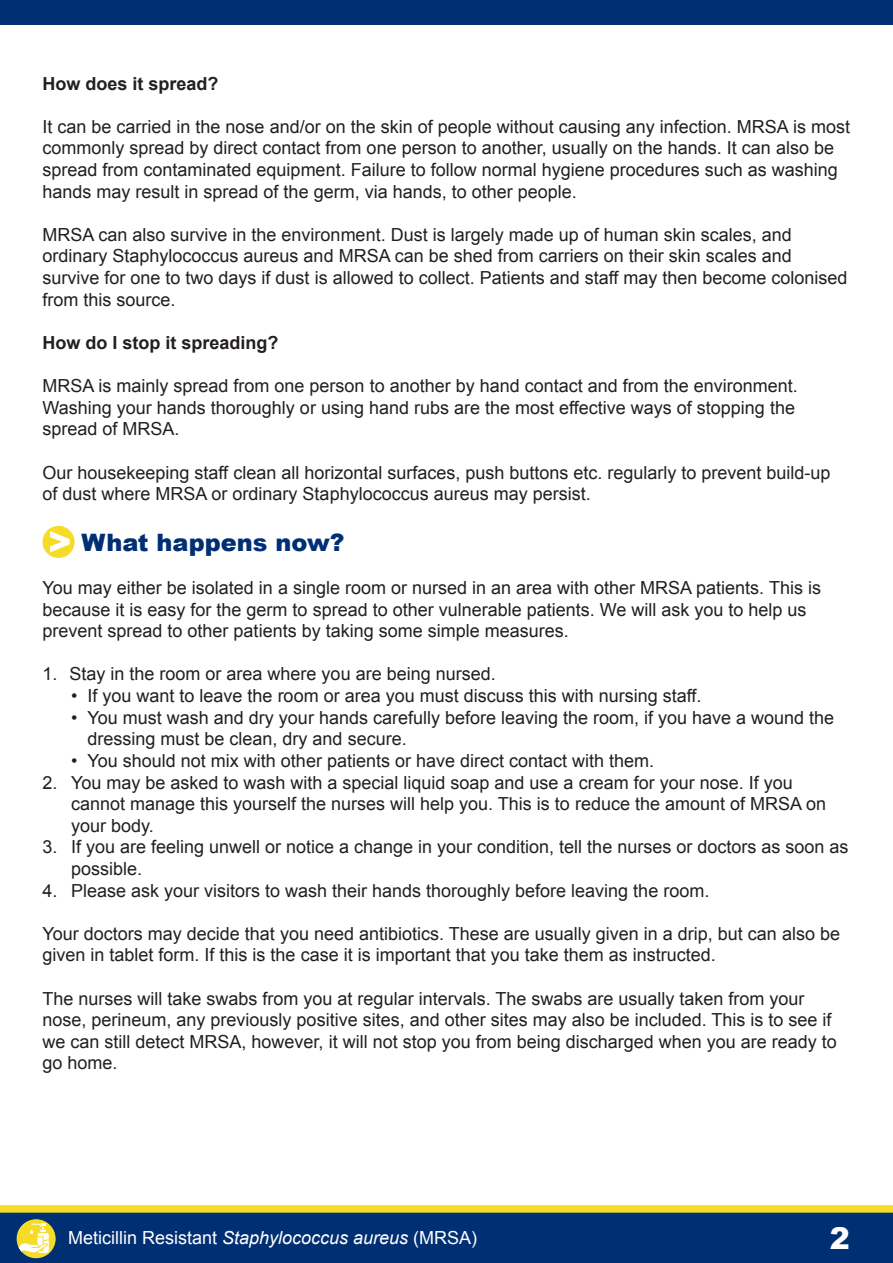
<style>
.page{position:relative;width:893px;height:1263px;background:#fff}
.page>*{position:absolute;margin:0;border:0;box-sizing:border-box;transform-origin:0 0}
.t1{font:900 30px "Arial";color:#fff}
.sub-title{font:900 24px "Arial";color:#002f74}
.t2{font:18px/21.6px "Arial";color:#231f20}
.t3{font:18px "Arial";color:#fff}
.t4{font:700 18px "Arial";color:#231f20}
.s1{font-style:italic}
</style>
<div class="page">
<div style="left:0;top:1208px;width:893px;height:55px;background:#002f74"></div>
<div style="left:0;top:1205px;width:893px;height:8px;background:#f6dc26"></div>
<div style="left:17px;top:1219px;width:39px;height:39px;background:#f6dc26;border-radius:50%"></div>
<svg style="left:17px;top:1223px;width:32px;height:31px"></svg>
<div style="left:0;top:0;width:893px;height:25px;background:#002f74"></div>
<svg style="left:43px;top:526px;width:32px;height:32px"></svg>
<p class="t4" style="left:43px;top:71px;width:178px">How does it spread?</p>
<p class="t2" style="left:43px;top:116px;width:809px">It can be carried in the nose and/or on the skin of people without causing any infection. MRSA is most commonly spread by direct contact from one person to another, usually on the hands. It can also be spread from contaminated equipment. Failure to follow normal hygiene procedures such as washing hands may result in spread of the germ, via hands, to other people.</p>
<p class="t2" style="left:43px;top:224px;width:807px">MRSA can also survive in the environment. Dust is largely made up of human skin scales, and ordinary Staphylococcus aureus and MRSA can be shed from carriers on their skin scales and survive for one to two days if dust is allowed to collect. Patients and staff may then become colonised from this source.</p>
<p class="t4" style="left:43px;top:331px;width:238px">How do I stop it spreading?</p>
<p class="t2" style="left:43px;top:375px;width:757px">MRSA is mainly spread from one person to another by hand contact and from the environment.<br>Washing your hands thoroughly or using hand rubs are the most effective ways of stopping the spread of MRSA.</p>
<p class="t2" style="left:43px;top:462px;width:790px">Our housekeeping staff clean all horizontal surfaces, push buttons etc. regularly to prevent build-up of dust where MRSA or ordinary Staphylococcus aureus may persist.</p>
<p class="sub-title" style="left:82px;top:525px;width:264px">What happens now?</p>
<p class="t2" style="left:43px;top:577px;width:780px">You may either be isolated in a single room or nursed in an area with other MRSA patients. This is because it is easy for the germ to spread to other vulnerable patients. We will ask you to help us prevent spread to other patients by taking some simple measures.</p>
<p class="t2" style="left:43px;top:663px;width:455px">1. Stay in the room or area where you are being nursed.</p>
<p class="t2" style="left:71px;top:685px;width:632px">• If you want to leave the room or area you must discuss this with nursing staff.</p>
<p class="t2" style="left:88px;top:707px;width:748px;text-indent:-16px">• You must wash and dry your hands carefully before leaving the room, if you have a wound the dressing must be clean, dry and secure.</p>
<p class="t2" style="left:71px;top:750px;width:585px">• You should not mix with other patients or have direct contact with them.</p>
<p class="t2" style="left:71px;top:771px;width:757px;text-indent:-29px">2. You may be asked to wash with a special liquid soap and use a cream for your nose. If you cannot manage this yourself the nurses will help you. This is to reduce the amount of MRSA on your body.</p>
<p class="t2" style="left:71px;top:836px;width:779px;text-indent:-29px">3. If you are feeling unwell or notice a change in your condition, tell the nurses or doctors as soon as possible.</p>
<p class="t2" style="left:43px;top:879px;width:668px">4. Please ask your visitors to wash their hands thoroughly before leaving the room.</p>
<p class="t2" style="left:43px;top:923px;width:799px">Your doctors may decide that you need antibiotics. These are usually given in a drip, but can also be given in tablet form. If this is the case it is important that you take them as instructed.</p>
<p class="t2" style="left:43px;top:987px;width:796px">The nurses will take swabs from you at regular intervals. The swabs are usually taken from your nose, perineum, any previously positive sites, and other sites may also be included. This is to see if we can still detect MRSA, however, it will not stop you from being discharged when you are ready to go home.</p>
<p class="t3" style="left:68px;top:1226px;width:411px">Meticillin Resistant <span class="s1">Staphylococcus aureus</span> (MRSA)</p>
<h1 class="t1" style="left:830px;top:1216px;width:22px">2</h1>
</div>
